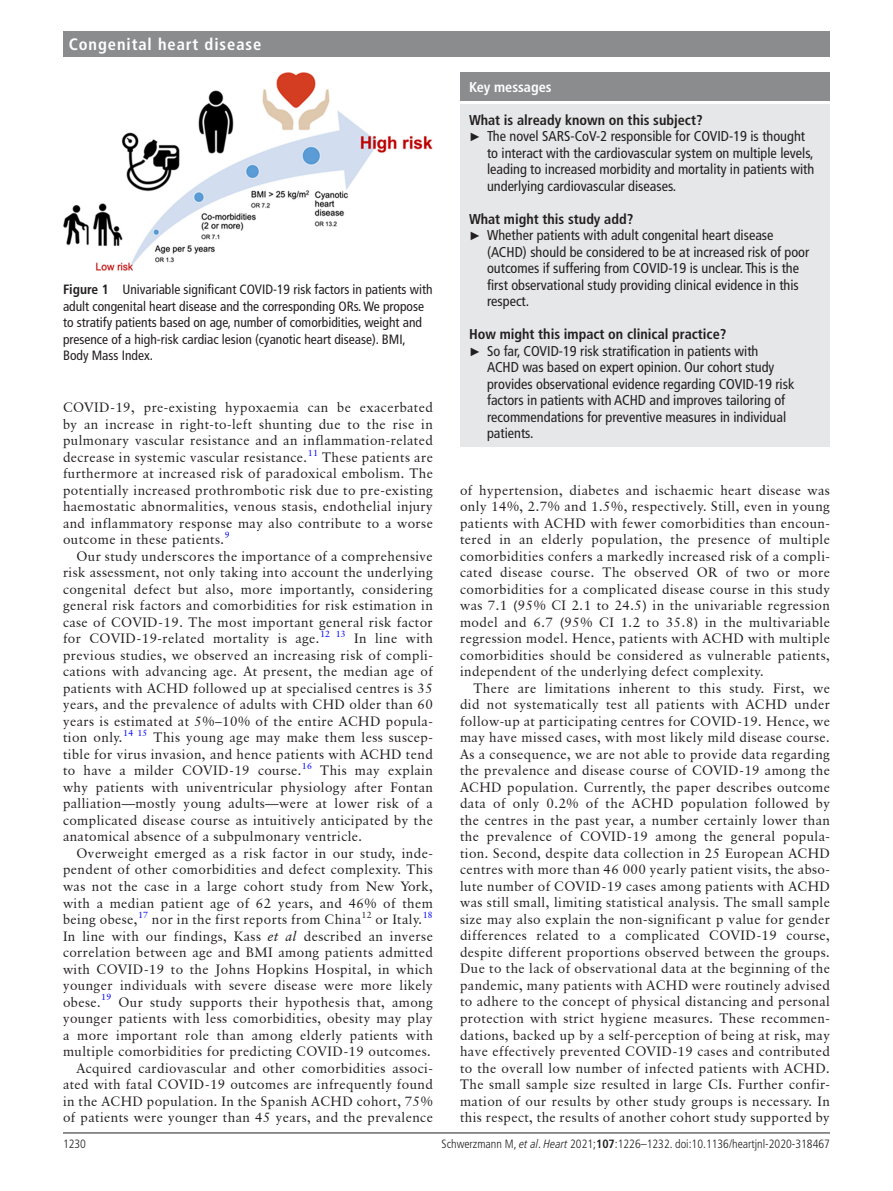
<style>
.page{position:relative;width:893px;height:1191px;background:#fff}
.page>*{position:absolute;margin:0;border:0;box-sizing:border-box;transform-origin:0 0}
.t1{font:700 condensed 16.5px "Frutiger LT Pro";letter-spacing:.055em;color:#fff}
.t2{font:condensed 14.25px "Frutiger LT Pro";color:#231f20}
.t3{font:700 condensed 14.25px "Frutiger LT Pro";color:#231f20}
.t4{font:700 condensed 14.25px "Frutiger LT Pro";color:#fff}
.t5{font:13.5px/16.5px "Classical Garamond BT";letter-spacing:.03em;color:#231f20;text-align:justify}
.t6{font:condensed 13.5px/16.5px "Frutiger LT Pro";color:#231f20}
.t7{font:300 condensed 12px "Frutiger LT Pro";color:#231f20}
.t8{font:9px "Classical Garamond BT";color:#231f20}
.t9{font:9px "Classical Garamond BT";color:#00f}
.s1{font-weight:700}
.s2{font-style:italic}
.s3{font-family:"Arial";font-stretch:normal;font-size:12px}
</style>
<div class="page">
<hr style="left:63px;top:1132px;width:767px;height:1px;background:#231f20">
<div style="left:63px;top:31px;width:767px;height:25px;background:#8a8c8e"></div>
<div style="left:460px;top:72px;width:370px;height:29px;background:#8a8c8e"></div>
<div style="left:460px;top:105px;width:370px;height:342px;background:#e6e7e8"></div>
<img style="left:63px;top:72px;width:370px;height:198px">
<p class="t1" style="left:69px;top:34px;width:194px">Congenital heart disease</p>
<p class="t6" style="left:63px;top:281px;width:371px"><span class="s1">Figure 1</span> Univariable significant COVID-19 risk factors in patients with adult congenital heart disease and the corresponding ORs. We propose to stratify patients based on age, number of comorbidities, weight and presence of a high-risk cardiac lesion (cyanotic heart disease). BMI, Body Mass Index.</p>
<p class="t5" style="left:63px;top:399px;width:371px">COVID-19, pre-existing hypoxaemia can be exacerbated by an increase in right-to-left shunting due to the rise in pulmonary vascular resistance and an inflammation-related decrease in systemic vascular resistance.<sup>11</sup> These patients are furthermore at increased risk of paradoxical embolism. The potentially increased prothrombotic risk due to pre-existing haemostatic abnormalities, venous stasis, endothelial injury and inflammatory response may also contribute to a worse outcome in these patients.<sup>9</sup></p>
<p class="t5" style="left:63px;top:548px;width:371px;text-indent:14px">Our study underscores the importance of a comprehensive risk assessment, not only taking into account the underlying congenital defect but also, more importantly, considering general risk factors and comorbidities for risk estimation in case of COVID-19. The most important general risk factor for COVID-19-related mortality is age.<sup>12</sup> <sup>13</sup></p>
<p class="t5" style="left:63px;top:630px;width:371px;text-indent:291px">In line with previous studies, we observed an increasing risk of compli&shy;cations with advancing age. At present, the median age of patients with ACHD followed up at specialised centres is 35 years, and the prevalence of adults with CHD older than 60 years is estimated at 5%–10% of the entire ACHD popula&shy;tion only.<sup>14</sup> <sup>15</sup> This young age may make them less suscep&shy;tible for virus invasion, and hence patients with ACHD tend to have a milder COVID-19 course.<sup>16</sup></p>
<p class="t5" style="left:63px;top:762px;width:371px;text-indent:257px">This may explain why patients with univentricular physiology after Fontan palliation—mostly young adults—were at lower risk of a complicated disease course as intuitively anticipated by the anatomical absence of a subpulmonary ventricle.</p>
<p class="t5" style="left:63px;top:845px;width:371px;text-indent:14px">Overweight emerged as a risk factor in our study, inde&shy;pendent of other comorbidities and defect complexity. This was not the case in a large cohort study from New York, with a median patient age of 62 years, and 46% of them being obese,<sup>17</sup> nor in the first reports from China</p>
<p class="t8" style="left:361px;top:909px;width:12px">12</p>
<p class="t5" style="left:375px;top:911px;width:48px">or Italy.</p>
<p class="t9" style="left:423px;top:909px;width:12px">18</p>
<p class="t5" style="left:63px;top:927px;width:371px">In line with our findings, Kass <span class="s2">et al</span> described an inverse correlation between age and BMI among patients admitted with COVID-19 to the Johns Hopkins Hospital, in which younger individuals with severe disease were more likely obese.<sup>19</sup></p>
<p class="t5" style="left:63px;top:993px;width:371px;text-align:right">Our study supports their hypothesis that, among<br>younger patients with less comorbidities, obesity may play a more important role than among elderly patients with multiple comorbidities for predicting COVID-19 outcomes.<br>Acquired cardiovascular and other comorbidities associ&shy;ated with fatal COVID-19 outcomes are infrequently found in the ACHD population. In the Spanish ACHD cohort, 75% of patients were younger than 45 years, and the prevalence</p>
<p class="t4" style="left:469px;top:78px;width:84px">Key messages</p>
<p class="t3" style="left:469px;top:111px;width:235px">What is already known on this subject?</p>
<p class="t2" style="left:469px;top:128px;width:338px"><span class="s3">►</span> The novel SARS-CoV-2 responsible for COVID-19 is thought</p>
<p class="t2" style="left:487px;top:144px;width:328px">to interact with the cardiovascular system on multiple levels,</p>
<p class="t2" style="left:487px;top:161px;width:329px">leading to increased morbidity and mortality in patients with</p>
<p class="t2" style="left:487px;top:177px;width:191px">underlying cardiovascular diseases.</p>
<p class="t3" style="left:469px;top:210px;width:166px">What might this study add?</p>
<p class="t2" style="left:469px;top:227px;width:306px"><span class="s3">►</span> Whether patients with adult congenital heart disease</p>
<p class="t2" style="left:487px;top:243px;width:324px">(ACHD) should be considered to be at increased risk of poor</p>
<p class="t2" style="left:487px;top:260px;width:314px">outcomes if suffering from COVID-19 is unclear. This is the</p>
<p class="t2" style="left:487px;top:276px;width:313px">first observational study providing clinical evidence in this</p>
<p class="t2" style="left:487px;top:293px;width:44px">respect.</p>
<p class="t3" style="left:469px;top:326px;width:259px">How might this impact on clinical practice?</p>
<p class="t2" style="left:469px;top:342px;width:291px"><span class="s3">►</span> So far, COVID-19 risk stratification in patients with</p>
<p class="t2" style="left:487px;top:359px;width:289px">ACHD was based on expert opinion. Our cohort study</p>
<p class="t2" style="left:487px;top:375px;width:309px">provides observational evidence regarding COVID-19 risk</p>
<p class="t2" style="left:487px;top:392px;width:300px">factors in patients with ACHD and improves tailoring of</p>
<p class="t2" style="left:487px;top:408px;width:301px">recommendations for preventive measures in individual</p>
<p class="t2" style="left:487px;top:425px;width:48px">patients.</p>
<p class="t5" style="left:460px;top:482px;width:371px">of hypertension, diabetes and ischaemic heart disease was only 14%, 2.7% and 1.5%, respectively. Still, even in young patients with ACHD with fewer comorbidities than encoun&shy;tered in an elderly population, the presence of multiple comorbidities confers a markedly increased risk of a compli&shy;cated disease course. The observed OR of two or more comorbidities for a complicated disease course in this study was 7.1 (95% CI 2.1 to 24.5) in the univariable regression model and 6.7 (95% CI 1.2 to 35.8) in the multivariable regression model. Hence, patients with ACHD with multiple comorbidities should be considered as vulnerable patients, independent of the underlying defect complexity.</p>
<p class="t5" style="left:460px;top:680px;width:371px;text-indent:14px">There are limitations inherent to this study. First, we did not systematically test all patients with ACHD under follow-up at participating centres for COVID-19. Hence, we may have missed cases, with most likely mild disease course.<br>As a consequence, we are not able to provide data regarding the prevalence and disease course of COVID-19 among the ACHD population. Currently, the paper describes outcome data of only 0.2% of the ACHD population followed by the centres in the past year, a number certainly lower than the prevalence of COVID-19 among the general popula&shy;tion. Second, despite data collection in 25 European ACHD centres with more than 46 000 yearly patient visits, the abso&shy;lute number of COVID-19 cases among patients with ACHD was still small, limiting statistical analysis. The small sample size may also explain the non-significant p value for gender differences related to a complicated COVID-19 course, despite different proportions observed between the groups.<br>Due to the lack of observational data at the beginning of the pandemic, many patients with ACHD were routinely advised to adhere to the concept of physical distancing and personal protection with strict hygiene measures. These recommen&shy;dations, backed up by a self-perception of being at risk, may have effectively prevented COVID-19 cases and contributed to the overall low number of infected patients with ACHD.<br>The small sample size resulted in large CIs. Further confir&shy;mation of our results by other study groups is necessary. In this respect, the results of another cohort study supported by</p>
<p class="t7" style="left:63px;top:1136px;width:25px">1230</p>
<p class="t7" style="left:442px;top:1136px;width:390px">Schwerzmann M, <span class="s2">et al</span>. <span class="s2">Heart</span> 2021;<span class="s1">107</span>:1226–1232. doi:10.1136/heartjnl-2020-318467</p>
</div>
